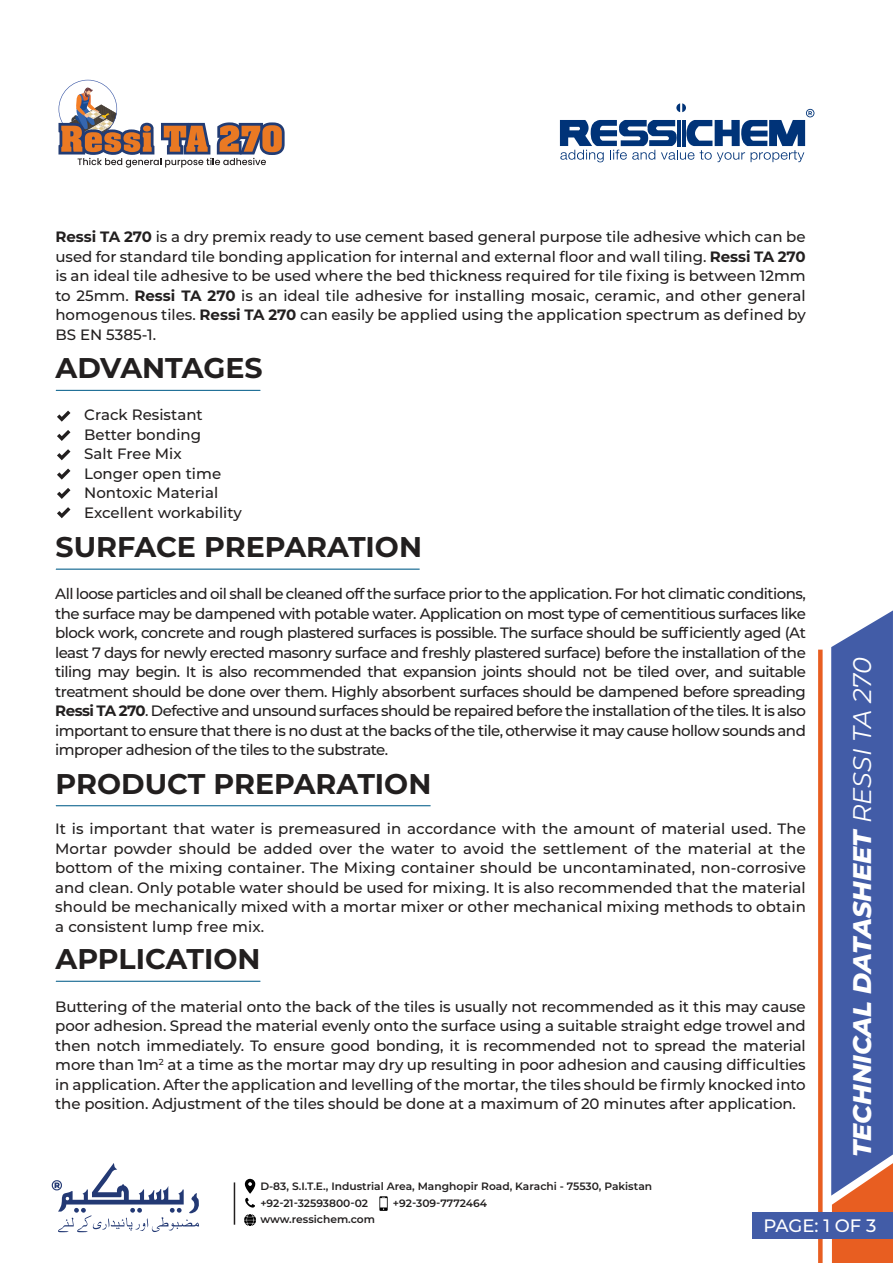
<style>
.page{position:relative;width:893px;height:1263px;background:#fff}
.page>*{position:absolute;margin:0;border:0;box-sizing:border-box;transform-origin:0 0}
.t1{font:700 28.5px "Montserrat";color:#221f1f}
.t2{font:italic 800 25.5px "Montserrat";color:#fff}
.t3{font:500 18px "Montserrat";letter-spacing:-.005em;color:#fff}
.t4{font:500 15px/19.5px "Montserrat";color:#221f1f;text-align:justify}
.t5{font:600 10.65px/16.6px "Montserrat";color:#221f1f}
.s1{font-weight:700}
.s2{font-weight:400}
</style>
<div class="page">
<div style="left:818px;top:650px;width:5px;height:613px;background:#e85e21"></div>
<svg style="left:831px;top:610px;width:62px;height:653px;background:#5864a0"></svg>
<div style="left:753px;top:1212px;width:140px;height:26px;background:#425ca7"></div>
<hr style="left:56px;top:390px;width:204px;height:1px;background:#065f8b">
<hr style="left:56px;top:569px;width:364px;height:1px;background:#065f8b">
<hr style="left:56px;top:805px;width:375px;height:1px;background:#065f8b">
<hr style="left:56px;top:981px;width:204px;height:1px;background:#065f8b">
<svg style="left:57px;top:411px;width:13px;height:11px"></svg>
<svg style="left:57px;top:430px;width:13px;height:11px"></svg>
<svg style="left:57px;top:449px;width:13px;height:11px"></svg>
<svg style="left:57px;top:468px;width:13px;height:12px"></svg>
<svg style="left:57px;top:488px;width:13px;height:11px"></svg>
<svg style="left:57px;top:507px;width:13px;height:11px"></svg>
<svg style="left:58px;top:80px;width:227px;height:88px"></svg>
<hr style="left:234px;top:1182px;width:1px;height:43px;background:#221f1f">
<svg style="left:244px;top:1214px;width:12px;height:12px"></svg>
<svg style="left:245px;top:1178px;width:10px;height:29px"></svg>
<svg style="left:52px;top:1163px;width:147px;height:69px"></svg>
<svg style="left:379px;top:1196px;width:9px;height:15px"></svg>
<svg style="left:560px;top:103px;width:254px;height:59px"></svg>
<hr style="left:677px;top:120px;width:3px;height:26px;background:#003378">
<hr style="left:683px;top:120px;width:3px;height:26px;background:#003378">
<p class="t4" style="left:55px;top:227px;width:752px"><span class="s1">Ressi TA 270</span> is a dry premix ready to use cement based general purpose tile adhesive which can be used for standard tile bonding application for internal and external floor and wall tiling. <span class="s1">Ressi TA 270 </span>is an ideal tile adhesive to be used where the bed thickness required for tile fixing is between 12mm to 25mm. <span class="s1">Ressi TA 270</span> is an ideal tile adhesive for installing mosaic, ceramic, and other general homogenous tiles. <span class="s1">Ressi TA 270</span> can easily be applied using the application spectrum as defined by BS EN 5385-1.</p>
<h1 class="t1" style="left:56px;top:347px;width:209px">ADVANTAGES</h1>
<p class="t4" style="left:84px;top:405px;width:159px;text-align:left">Crack Resistant<br>Better bonding<br>Salt Free Mix<br>Longer open time<br>Nontoxic Material<br>Excellent workability</p>
<h1 class="t1" style="left:56px;top:526px;width:368px">SURFACE PREPARATION</h1>
<p class="t4" style="left:55px;top:584px;width:752px">All loose particles and oil shall be cleaned off the surface prior to the application. For hot climatic conditions, the surface may be dampened with potable water. Application on most type of cementitious surfaces like block work, concrete and rough plastered surfaces is possible. The surface should be sufficiently aged (At least 7 days for newly erected masonry surface and freshly plastered surface) before the installation of the tiling may begin. It is also recommended that expansion joints should not be tiled over, and suitable treatment should be done over them. Highly absorbent surfaces should be dampened before spreading <span class="s1">Ressi TA 270</span>. Defective and unsound surfaces should be repaired before the installation of the tiles. It is also important to ensure that there is no dust at the backs of the tile, otherwise it may cause hollow sounds and improper adhesion of the tiles to the substrate.</p>
<h1 class="t1" style="left:56px;top:763px;width:377px">PRODUCT PREPARATION</h1>
<p class="t4" style="left:55px;top:819px;width:752px">It is important that water is premeasured in accordance with the amount of material used. The Mortar powder should be added over the water to avoid the settlement of the material at the bottom of the mixing container. The Mixing container should be uncontaminated, non-corrosive and clean. Only potable water should be used for mixing. It is also recommended that the material should be mechanically mixed with a mortar mixer or other mechanical mixing methods to obtain a consistent lump free mix.</p>
<h1 class="t1" style="left:56px;top:938px;width:206px">APPLICATION</h1>
<p class="t4" style="left:55px;top:996px;width:752px">Buttering of the material onto the back of the tiles is usually not recommended as it this may cause poor adhesion. Spread the material evenly onto the surface using a suitable straight edge trowel and then notch immediately. To ensure good bonding, it is recommended not to spread the material more than 1m<sup>2</sup> at a time as the mortar may dry up resulting in poor adhesion and causing difficulties in application. After the application and levelling of the mortar, the tiles should be firmly knocked into the position. Adjustment of the tiles should be done at a maximum of 20 minutes after application.</p>
<h2 class="t2" style="left:843px;top:1157px;width:501px;rotate:-90deg">TECHNICAL DATASHEET <span class="s2">RESSI TA 270</span></h2>
<p class="t5" style="left:260px;top:1177px;width:393px">D-83, S.I.T.E., Industrial Area, Manghopir Road, Karachi - 75530, Pakistan +92-21-32593800-02<br>www.ressichem.com</p>
<p class="t5" style="left:393px;top:1194px;width:96px">+92-309-7772464</p>
<p class="t3" style="left:763px;top:1213px;width:115px">PAGE: 1 OF 3</p>
</div>
